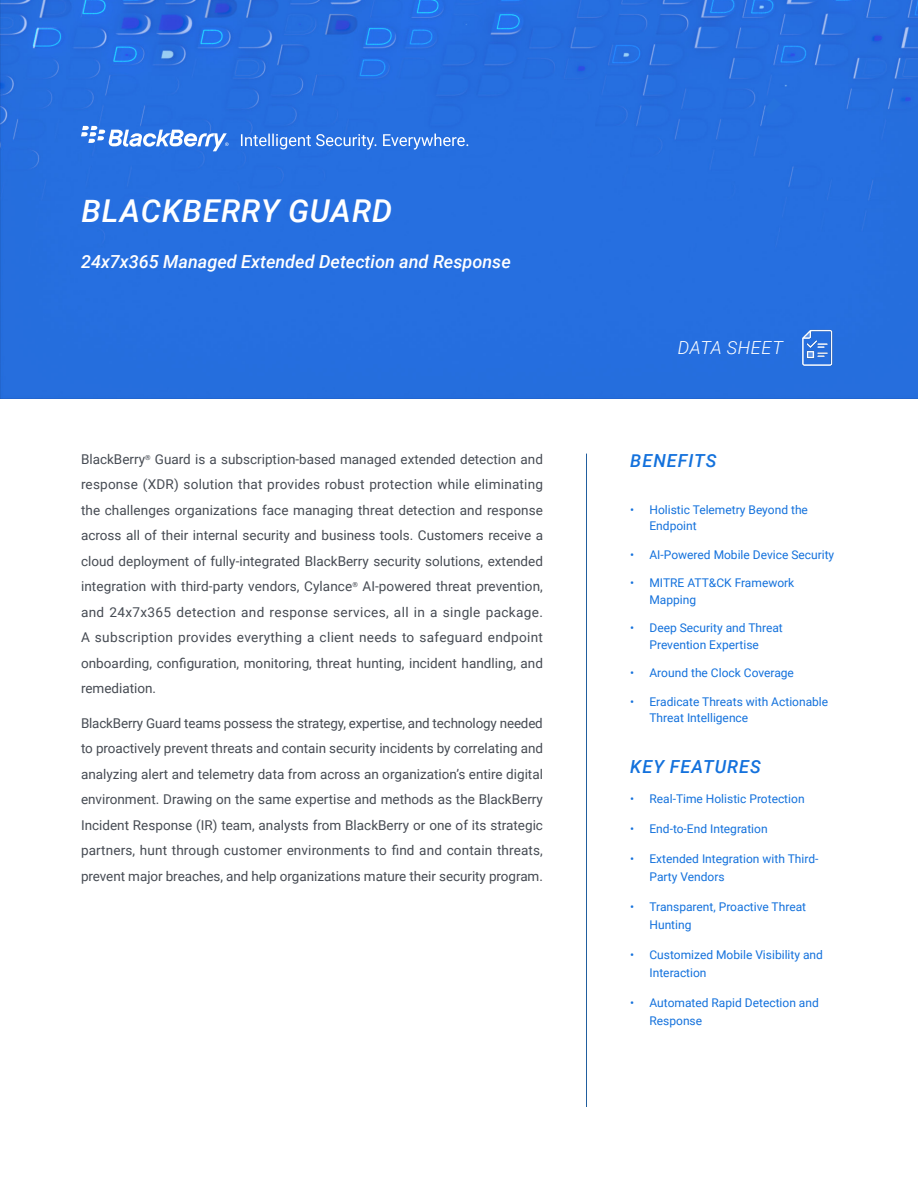
<style>
.page{position:relative;width:918px;height:1188px;background:#fff}
.page>*{position:absolute;margin:0;border:0;box-sizing:border-box;transform-origin:0 0}
.t1{font:italic 500 31.5px "Roboto";letter-spacing:.03em;color:#fff}
.t2{font:italic 500 18px "Roboto";color:#fff}
.t3{font:italic 500 18px "Roboto";letter-spacing:.055em;color:#1371dc}
.t4{font:italic 300 18px "Roboto";letter-spacing:.035em;color:#fff}
.t5{font:13.5px/25.5px "Roboto";letter-spacing:-.005em;color:#464b53;text-align:justify}
.t6{font:12px/16.5px "Roboto";color:#1371dc}
</style>
<div class="page">
<div style="left:0;top:0;width:918px;height:398px;background:#266fe0"></div>
<svg style="left:764px;top:98px;width:18px;height:16px"></svg>
<img style="left:794px;top:324px;width:47px;height:47px">
<svg style="left:81px;top:126px;width:148px;height:25px"></svg>
<svg style="left:241px;top:134px;width:227px;height:16px;background:#568ee6"></svg>
<hr style="left:586px;top:454px;width:1px;height:653px;background:#215e9e">
<h1 class="t1" style="left:82px;top:188px;width:312px">BLACKBERRY GUARD</h1>
<h2 class="t2" style="left:81px;top:249px;width:431px">24x7x365 Managed Extended Detection and Response</h2>
<p class="t5" style="left:81px;top:446px;width:464px">BlackBerry<sup>®</sup> Guard is a subscription-based managed extended detection and response (XDR) solution that provides robust protection while eliminating the challenges organizations face managing threat detection and response across all of their internal security and business tools. Customers receive a cloud deployment of fully-integrated BlackBerry security solutions, extended integration with third-party vendors, Cylance<sup>®</sup> AI-powered threat prevention, and 24x7x365 detection and response services, all in a single package.<br>A subscription provides everything a client needs to safeguard endpoint onboarding, configuration, monitoring, threat hunting, incident handling, and remediation.</p>
<p class="t5" style="left:81px;top:710px;width:464px">BlackBerry Guard teams possess the strategy, expertise, and technology needed to proactively prevent threats and contain security incidents by correlating and analyzing alert and telemetry data from across an organization’s entire digital environment. Drawing on the same expertise and methods as the BlackBerry Incident Response (IR) team, analysts from BlackBerry or one of its strategic partners, hunt through customer environments to find and contain threats, prevent major breaches, and help organizations mature their security program.</p>
<h2 class="t4" style="left:678px;top:335px;width:107px">DATA SHEET</h2>
<h2 class="t3" style="left:630px;top:448px;width:88px">BENEFITS</h2>
<p class="t6" style="left:650px;top:501px;width:160px;text-indent:-20px">• Holistic Telemetry Beyond the<br>Endpoint</p>
<p class="t6" style="left:630px;top:546px;width:206px">• AI-Powered Mobile Device Security</p>
<p class="t6" style="left:650px;top:574px;width:146px;text-indent:-20px">• MITRE ATT&amp;CK Framework<br>Mapping</p>
<p class="t6" style="left:630px;top:619px;width:154px;text-align:center">• Deep Security and Threat<br>Prevention Expertise</p>
<p class="t6" style="left:630px;top:664px;width:165px">• Around the Clock Coverage</p>
<p class="t6" style="left:650px;top:693px;width:180px;text-indent:-20px">• Eradicate Threats with Actionable<br>Threat Intelligence</p>
<h2 class="t3" style="left:630px;top:754px;width:132px">KEY FEATURES</h2>
<p class="t6" style="left:630px;top:790px;width:176px">• Real-Time Holistic Protection</p>
<p class="t6" style="left:630px;top:820px;width:139px">• End-to-End Integration</p>
<p class="t6" style="left:650px;top:849px;width:170px;line-height:18px;text-indent:-20px">• Extended Integration with Third-<br>Party Vendors</p>
<p class="t6" style="left:650px;top:897px;width:158px;line-height:18px;text-indent:-20px">• Transparent, Proactive Threat<br>Hunting</p>
<p class="t6" style="left:650px;top:945px;width:175px;line-height:18px;text-indent:-20px">• Customized Mobile Visibility and<br>Interaction</p>
<p class="t6" style="left:650px;top:993px;width:171px;line-height:18px;text-indent:-20px">• Automated Rapid Detection and<br>Response</p>
</div>
